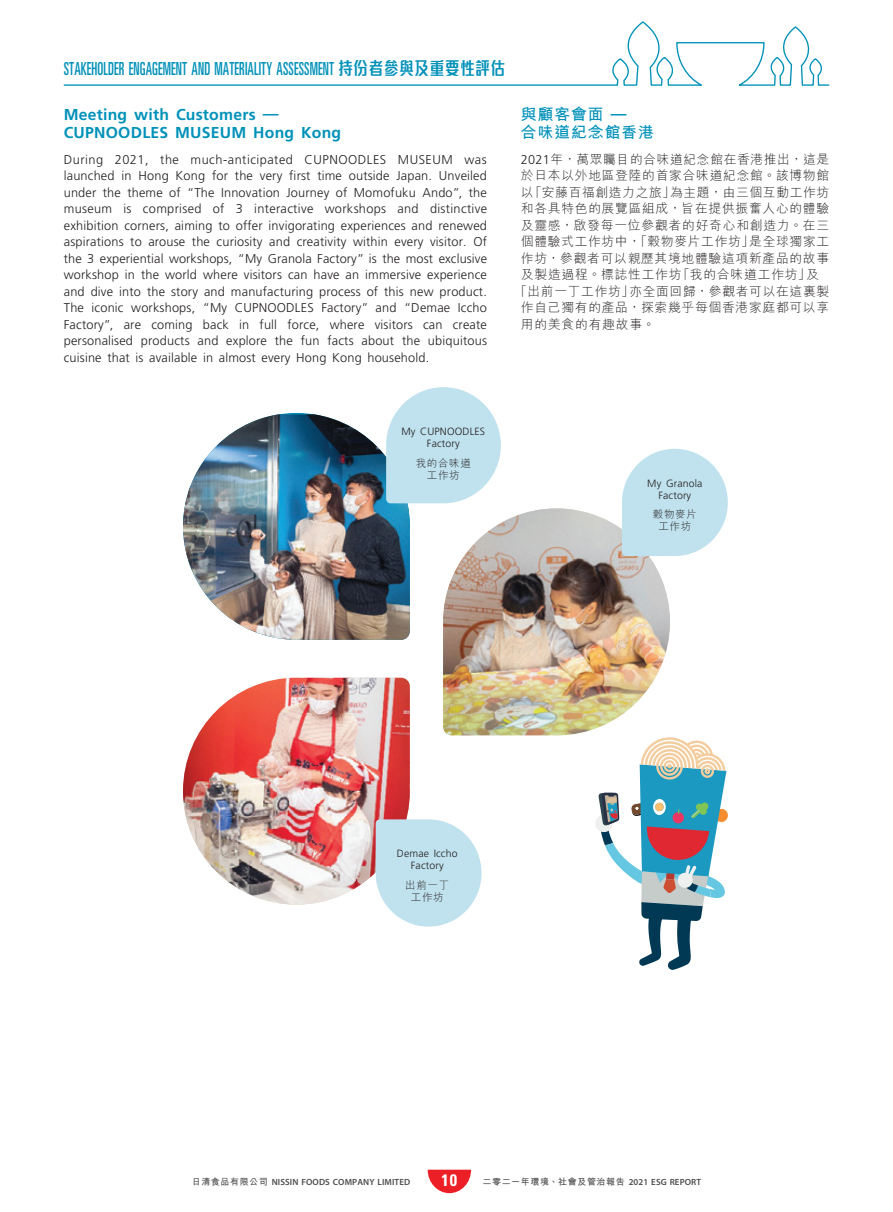
<style>
.page{position:relative;width:893px;height:1212px;background:#fff}
.page>*{position:absolute;margin:0;border:0;box-sizing:border-box;transform-origin:0 0}
.t1{font:ultra-condensed 18px "Univers LT Std";letter-spacing:.01em;color:#0091b9;scale:.8 1}
.t2{font:700 condensed 16.65px "Univers LT Std";color:#fff}
._04___H2{font:700 15.75px/18px "Frutiger LT Std";letter-spacing:.015em;color:#0091b9}
._04___H2-2{font:700 15.75px/18px "M Hei HK";letter-spacing:.065em;color:#0091b9}
._01_Body_Text{font:300 12.75px/16.5px "Frutiger LT Std";letter-spacing:.015em;color:#231f20;text-align:justify}
._04___H2-3{font:300 12.75px "M Hei HK";letter-spacing:.055em;color:#231f20}
._01_Body_Text-2{font:300 10.5px/12px "Frutiger LT Std";letter-spacing:.015em;color:#231f20;text-align:center}
._01_Body_Text-3{font:300 10.5px/12px "M Hei HK";letter-spacing:.065em;color:#231f20;text-align:center}
.t3{font:600 9px "Myriad Pro";letter-spacing:.01em;color:#4b4c4d}
.t4{font:700 9px "M Hei HK";letter-spacing:.065em;color:#4b4c4d}
.s1{font-family:"M Finance HK";font-weight:700;font-stretch:normal}
.s2{font-family:"Frutiger LT Std"}
.s3{font-family:"M Hei HK";font-weight:700}
.s4{font-family:"Myriad Pro";font-weight:600}
</style>
<div class="page">
<svg style="left:428px;top:1170px;width:43px;height:23px"></svg>
<svg style="left:63px;top:21px;width:767px;height:65px"></svg>
<img style="left:183px;top:414px;width:227px;height:226px">
<img style="left:183px;top:678px;width:227px;height:227px">
<img style="left:443px;top:508px;width:227px;height:227px">
<svg style="left:622px;top:449px;width:106px;height:107px"></svg>
<svg style="left:376px;top:819px;width:105px;height:107px"></svg>
<svg style="left:386px;top:387px;width:115px;height:116px"></svg>
<svg style="left:595px;top:737px;width:133px;height:233px"></svg>
<h1 class="t1" style="left:64px;top:58px;width:553px">STAKEHOLDER ENGAGEMENT AND MATERIALITY ASSESSMENT <span class="s1">持份者參與及重要性評估</span></h1>
<p class="_04___H2" style="left:64px;top:106px;width:279px">Meeting with Customers —<br>CUPNOODLES MUSEUM Hong Kong</p>
<p class="_01_Body_Text" style="left:64px;top:151px;width:425px">During 2021, the much-anticipated CUPNOODLES MUSEUM was launched in Hong Kong for the very first time outside Japan. Unveiled under the theme of “The Innovation Journey of Momofuku Ando”, the museum is comprised of 3 interactive workshops and distinctive exhibition corners, aiming to offer invigorating experiences and renewed aspirations to arouse the curiosity and creativity within every visitor. Of the 3 experiential workshops, “My Granola Factory” is the most exclusive workshop in the world where visitors can have an immersive experience and dive into the story and manufacturing process of this new product.<br>The iconic workshops, “My CUPNOODLES Factory” and “Demae Iccho Factory”, are coming back in full force, where visitors can create personalised products and explore the fun facts about the ubiquitous cuisine that is available in almost every Hong Kong household.</p>
<p class="_04___H2-2" style="left:521px;top:104px;width:135px">與顧客會面 <span class="s2">—<br></span>合味道紀念館香港</p>
<p class="_04___H2-3" style="left:521px;top:150px;width:310px"><span class="s2">2021</span>年，萬眾矚目的合味道紀念館在香港推出，這是</p>
<p class="_04___H2-3" style="left:521px;top:167px;width:310px">於日本以外地區登陸的首家合味道紀念館。該博物館</p>
<p class="_04___H2-3" style="left:521px;top:183px;width:310px">以「安藤百福創造力之旅」為主題，由三個互動工作坊</p>
<p class="_04___H2-3" style="left:521px;top:200px;width:310px">和各具特色的展覽區組成，旨在提供振奮人心的體驗</p>
<p class="_04___H2-3" style="left:521px;top:216px;width:310px">及靈感，啟發每一位參觀者的好奇心和創造力。在三</p>
<p class="_04___H2-3" style="left:521px;top:233px;width:310px">個體驗式工作坊中，「穀物麥片工作坊」是全球獨家工</p>
<p class="_04___H2-3" style="left:521px;top:249px;width:310px">作坊，參觀者可以親歷其境地體驗這項新產品的故事</p>
<p class="_04___H2-3" style="left:521px;top:266px;width:299px">及製造過程。標誌性工作坊「我的合味道工作坊」及</p>
<p class="_04___H2-3" style="left:514px;top:282px;width:316px">「出前一丁工作坊」亦全面回歸，參觀者可以在這裏製</p>
<p class="_04___H2-3" style="left:521px;top:299px;width:310px">作自己獨有的產品，探索幾乎每個香港家庭都可以享</p>
<p class="_04___H2-3" style="left:521px;top:315px;width:136px">用的美食的有趣故事。</p>
<p class="_01_Body_Text-2" style="left:401px;top:426px;width:85px">My CUPNOODLES<br>Factory</p>
<p class="_01_Body_Text-3" style="left:416px;top:456px;width:57px">我的合味道工作坊</p>
<p class="_01_Body_Text-2" style="left:647px;top:477px;width:57px">My Granola<br>Factory</p>
<p class="_01_Body_Text-3" style="left:653px;top:508px;width:46px">穀物麥片工作坊</p>
<p class="_01_Body_Text-2" style="left:397px;top:848px;width:62px">Demae Iccho<br>Factory</p>
<p class="_01_Body_Text-3" style="left:405px;top:878px;width:46px">出前一丁工作坊</p>
<p class="t3" style="left:192px;top:1177px;width:220px"><span class="s3">日清食品有限公司</span> NISSIN FOODS COMPANY LIMITED</p>
<h2 class="t2" style="left:442px;top:1170px;width:17px">10</h2>
<p class="t4" style="left:483px;top:1175px;width:220px">二零二一年環境、社會及管治報告 <span class="s4">2021 ESG REPORT</span></p>
</div>
